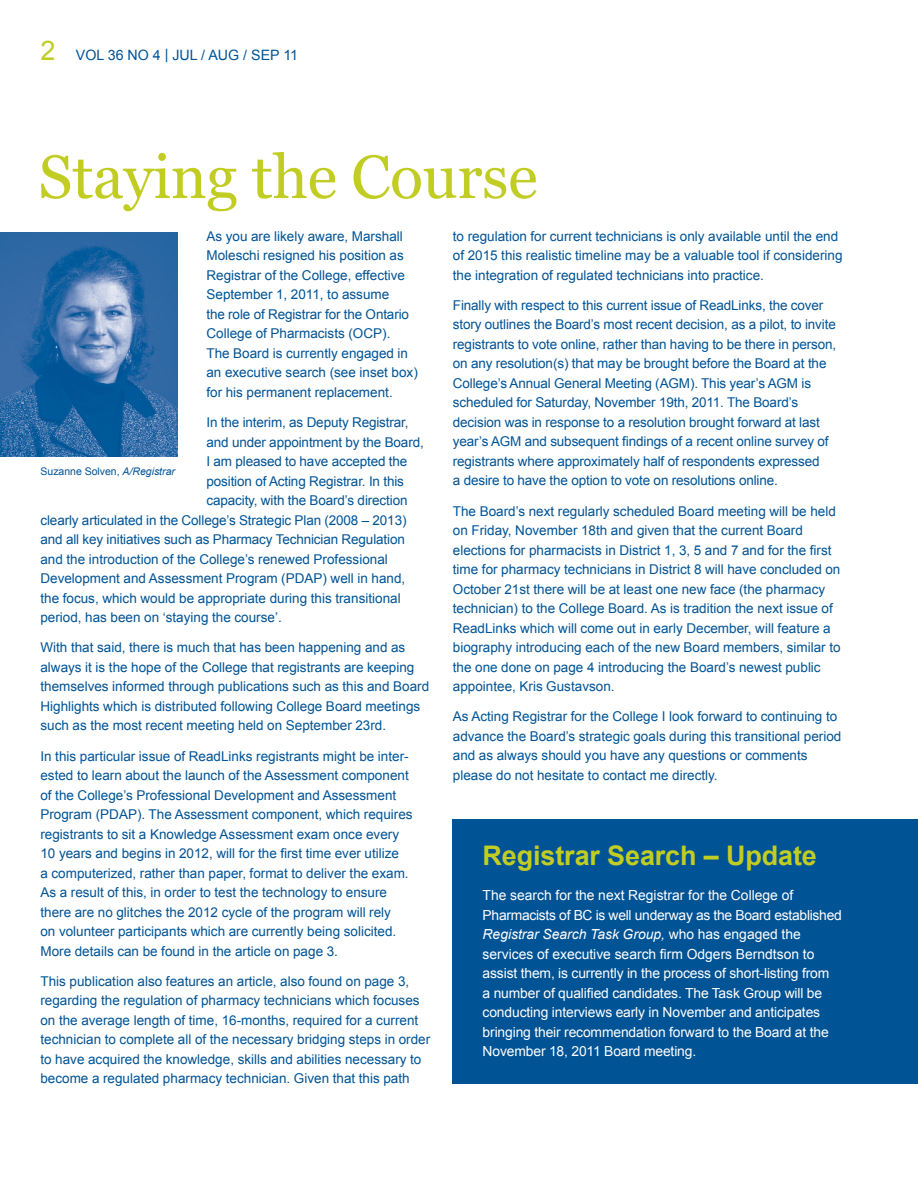
<style>
.page{position:relative;width:918px;height:1188px;background:#fff}
.page>*{position:absolute;margin:0;border:0;box-sizing:border-box;transform-origin:0 0}
.t1{font:61.05px "Georgia";letter-spacing:-.005em;color:#c2cd23}
.t2{font:700 27px "Arial";letter-spacing:-.005em;color:#c2cd23}
.t3{font:14.25px "Arial";color:#005395}
.t4{font:13.8px/19.5px "Arial";letter-spacing:-.01em;color:#fff}
.t5{font:13.5px/19.5px "Arial";color:#005395}
.t6{font:10.5px "Arial";color:#005395}
.s1{font-size:27px;color:#c2cd23}
.s2{font-style:italic}
</style>
<div class="page">
<img style="left:0;top:232px;width:177px;height:224px">
<div style="left:453px;top:819px;width:465px;height:265px;background:#005395"></div>
<p class="t3" style="left:40px;top:46px;width:259px"><span class="s1">2</span> Vol 36 no 4 | JUL / AUG / SEP 11</p>
<h1 class="t1" style="left:38px;top:140px;width:501px">Staying the Course</h1>
<p class="t5" style="left:206px;top:226px;width:213px">As you are likely aware, Marshall Moleschi resigned his position as Registrar of the College, effective September 1, 2011, to assume<br>the role of Registrar for the Ontario College of Pharmacists (OCP).<br>The Board is currently engaged in an executive search (see inset box) for his permanent replacement.</p>
<p class="t5" style="left:206px;top:413px;width:204px">I n the interim, as Deputy Registrar,</p>
<p class="t5" style="left:206px;top:432px;width:219px">and under appointment by the Board,</p>
<p class="t5" style="left:206px;top:452px;width:202px">I am pleased to have accepted the</p>
<p class="t5" style="left:206px;top:471px;width:199px">position of Acting Registrar. I n this</p>
<p class="t5" style="left:206px;top:491px;width:203px">capacity, with the Board’s direction</p>
<p class="t5" style="left:40px;top:510px;width:368px">clearly articulated in the College’s Strategic Plan (2008 – 2013)</p>
<p class="t5" style="left:40px;top:530px;width:366px">and all key initiatives such as Pharmacy Technician Regulation</p>
<p class="t5" style="left:40px;top:549px;width:349px">and the introduction of the College’s renewed Professional</p>
<p class="t5" style="left:40px;top:569px;width:366px">Development and Assessment Program (PDAP) well in hand,</p>
<p class="t5" style="left:40px;top:588px;width:362px">the focus, which would be appropriate during this transitional</p>
<p class="t5" style="left:40px;top:608px;width:243px">period, has been on ‘staying the course’.</p>
<p class="t5" style="left:40px;top:638px;width:390px">With that said, there is much that has been happening and as always it is the hope of the College that registrants are keeping themselves informed through publications such as this and Board H ighlights which is distributed following College Board meetings such as the most recent meeting held on September 23rd.</p>
<p class="t5" style="left:40px;top:746px;width:374px">I n this particular issue of ReadLinks registrants might be inter&shy;ested to learn about the launch of the Assessment component of the College’s Professional Development and Assessment Program (PDAP). The Assessment component, which requires registrants to sit a Knowledge Assessment exam once every 10 years and begins in 2012, will for the first time ever utilize<br>a computerized, rather than paper, format to deliver the exam.<br>As a result of this, in order to test the technology to ensure there are no glitches the 2012 cycle of the program will rely<br>on volunteer participants which are currently being solicited.<br>More details can be found in the article on page 3.</p>
<p class="t5" style="left:40px;top:971px;width:392px">This publication also features an article, also found on page 3, regarding the regulation of pharmacy technicians which focuses on the average length of time, 16-months, required for a current technician to complete all of the necessary bridging steps in order to have acquired the knowledge, skills and abilities necessary to become a regulated pharmacy technician. Given that this path</p>
<p class="t5" style="left:453px;top:226px;width:391px">to regulation for current technicians is only available until the end of 2015 this realistic timeline may be a valuable tool if considering the integration of regulated technicians into practice.</p>
<p class="t5" style="left:453px;top:296px;width:385px">Finally with respect to this current issue of ReadLinks, the cover story outlines the Board’s most recent decision, as a pilot, to invite registrants to vote online, rather than having to be there in person, on any resolution(s) that may be brought before the Board at the College’s Annual General Meeting (AGM). This year’s AGM is scheduled for Saturday, November 19th, 2011. The Board’s decision was in response to a resolution brought forward at last year’s AGM and subsequent findings of a recent online survey of registrants where approximately half of respondents expressed<br>a desire to have the option to vote on resolutions online.</p>
<p class="t5" style="left:453px;top:501px;width:389px">The Board’s next regularly scheduled Board meeting will be held on Friday, November 18th and given that the current Board elections for pharmacists in District 1, 3, 5 and 7 and for the first time for pharmacy technicians in District 8 will have concluded on October 21st there will be at least one new face (the pharmacy technician) to the College Board. As is tradition the next issue of ReadLinks which will come out in early December, will feature a biography introducing each of the new Board members, similar to the one done on page 4 introducing the Board’s newest public appointee, Kris Gustavson.</p>
<p class="t5" style="left:453px;top:707px;width:390px">As Acting Registrar for the College I look forward to continuing to advance the Board’s strategic goals during this transitional period and as always should you have any questions or comments please do not hesitate to contact me directly.</p>
<p class="t6" style="left:40px;top:464px;width:136px">Suzanne Solven, <span class="s2">A/Registrar</span></p>
<h2 class="t2" style="left:483px;top:838px;width:336px">Registrar Search – Update</h2>
<p class="t4" style="left:483px;top:886px;width:361px">The search for the next Registrar for the College of Pharmacists of BC is well underway as the Board established <span class="s2">Registrar Search Task Group,</span> who has engaged the services of executive search firm Odgers Berndtson to assist them, is currently in the process of short-listing from<br>a number of qualified candidates. The Task Group will be conducting interviews early in November and anticipates bringing their recommendation forward to the Board at the November 18, 2011 Board meeting.</p>
</div>
